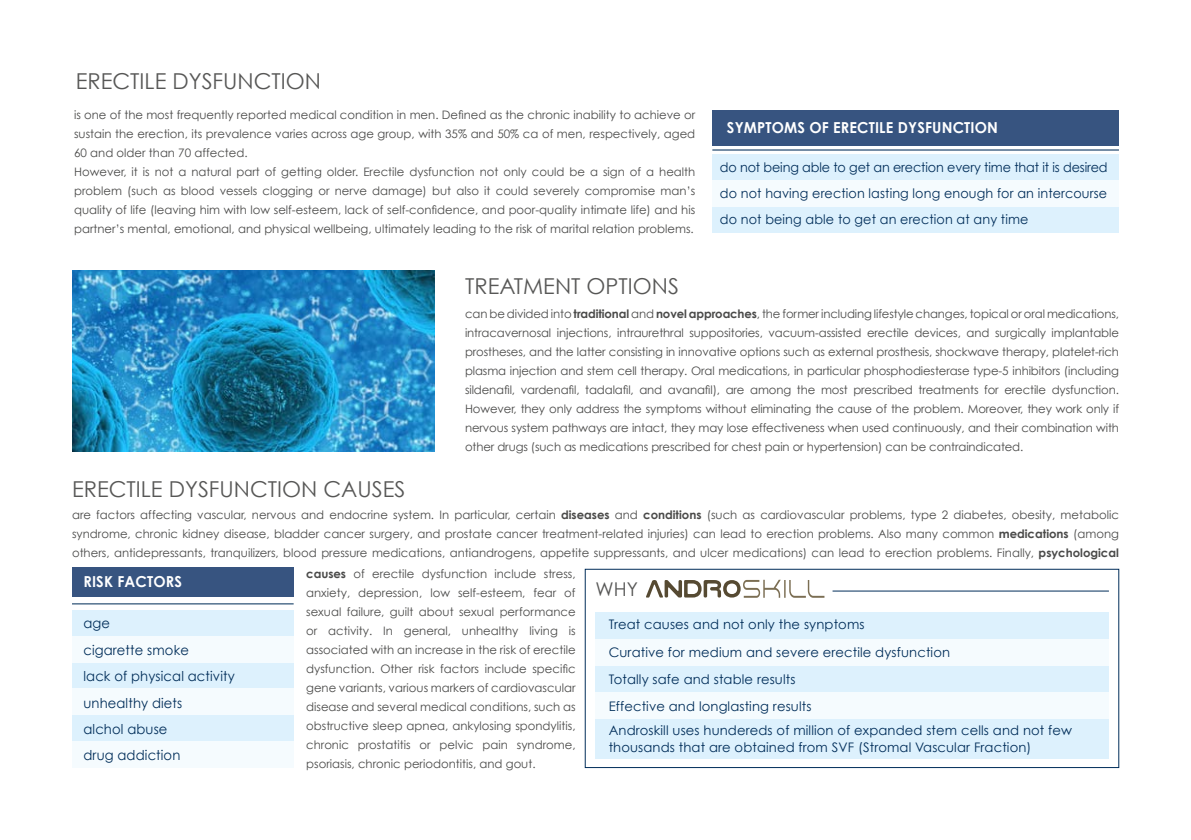
<style>
.page{position:relative;width:1191px;height:840px;background:#fff}
.page>*{position:absolute;margin:0;border:0;box-sizing:border-box;transform-origin:0 0}
.t1{font:21.8px "Century Gothic";color:#575756}
.t2{font:19px "Century Gothic";color:#575756}
.t3{font:700 15.2px "Century Gothic";letter-spacing:.01em;color:#fff;scale:.96 1}
.t4{font:13.6px "Century Gothic";letter-spacing:.01em;color:#002d59;scale:.96 1}
.t5{font:13.2px/17.6px "Century Gothic";letter-spacing:.01em;color:#002d59}
.t6{font:13.2px "Century Gothic";letter-spacing:-.01em;color:#002d59}
.t7{font:11.6px/19px "Century Gothic";color:#4a4a49;text-align:justify}
.s1{font-weight:700}
</style>
<div class="page">
<img style="left:72px;top:270px;width:363px;height:181px">
<div style="left:72px;top:610px;width:222px;height:26px;background:#ddf1fd"></div>
<div style="left:72px;top:662px;width:222px;height:26px;background:#ddf1fd"></div>
<div style="left:72px;top:714px;width:222px;height:26px;background:#ddf1fd"></div>
<div style="left:72px;top:636px;width:222px;height:26px;background:#f5fbfe"></div>
<div style="left:72px;top:688px;width:222px;height:26px;background:#f5fbfe"></div>
<div style="left:72px;top:740px;width:222px;height:26px;background:#f5fbfe"></div>
<hr style="left:72px;top:603px;width:222px;height:1px;background:#002d59">
<div style="left:72px;top:567px;width:222px;height:29px;background:#375480"></div>
<div style="left:712px;top:154px;width:407px;height:26px;background:#ddf1fd"></div>
<div style="left:712px;top:207px;width:407px;height:26px;background:#ddf1fd"></div>
<div style="left:712px;top:180px;width:407px;height:27px;background:#f5fbfe"></div>
<hr style="left:712px;top:150px;width:407px;height:1px;background:#002d59">
<div style="left:712px;top:110px;width:407px;height:35px;background:#375480"></div>
<div style="left:585px;top:568px;width:534px;height:199px;border:1px solid #002d59"></div>
<hr style="left:832px;top:590px;width:277px;height:1px;background:#002d59">
<div style="left:595px;top:612px;width:514px;height:27px;background:#ddf1fd"></div>
<div style="left:595px;top:665px;width:514px;height:27px;background:#ddf1fd"></div>
<div style="left:595px;top:718px;width:514px;height:40px;background:#ddf1fd"></div>
<div style="left:595px;top:639px;width:514px;height:26px;background:#f5fbfe"></div>
<div style="left:595px;top:692px;width:514px;height:26px;background:#f5fbfe"></div>
<svg style="left:646px;top:579px;width:178px;height:18px"></svg>
<h1 class="t1" style="left:76px;top:67px;width:247px">ERECTILE DYSFUNCTION</h1>
<p class="t7" style="left:74px;top:105px;width:622px;text-align:left">is one of the most frequently reported medical condition in men. Defined as the chronic inability to achieve or sustain the erection, its prevalence varies across age group, with 35% and 50% ca of men, respectively, aged 60 and older than 70 affected.<br>However, it is not a natural part of getting older. Erectile dysfunction not only could be a sign of a health problem (such as blood vessels clogging or nerve damage) but also it could severely compromise man’s quality of life (leaving him with low self-esteem, lack of self-confidence, and poor-quality intimate life) and his partner’s mental, emotional, and physical wellbeing, ultimately leading to the risk of marital relation problems.</p>
<h3 class="t3" style="left:727px;top:118px;width:284px">SYMPTOMS OF ERECTILE DYSFUNCTION</h3>
<p class="t6" style="left:720px;top:159px;width:389px">do not being able to get an erection every time that it is desired</p>
<p class="t5" style="left:720px;top:210px;width:310px">do not being able to get an erection at any time</p>
<p class="t5" style="left:720px;top:184px;width:389px">do not having erection lasting long enough for an intercourse</p>
<h1 class="t1" style="left:465px;top:273px;width:215px">TREATMENT OPTIONS</h1>
<p class="t7" style="left:465px;top:304px;width:655px">can be divided into <span class="s1">traditional</span> and <span class="s1">novel approaches</span>, the former including lifestyle changes, topical or oral medications, intracavernosal injections, intraurethral suppositories, vacuum-assisted erectile devices, and surgically implantable prostheses, and the latter consisting in innovative options such as external prosthesis, shockwave therapy, platelet-rich plasma injection and stem cell therapy. Oral medications, in particular phosphodiesterase type-5 inhibitors (including sildenafil, vardenafil, tadalafil, and avanafil), are among the most prescribed treatments for erectile dysfunction.<br>However, they only address the symptoms without eliminating the cause of the problem. Moreover, they work only if nervous system pathways are intact, they may lose effectiveness when used continuously, and their combination with other drugs (such as medications prescribed for chest pain or hypertension) can be contraindicated.</p>
<h1 class="t1" style="left:72px;top:476px;width:335px">ERECTILE DYSFUNCTION CAUSES</h1>
<p class="t7" style="left:72px;top:504px;width:1048px">are factors affecting vascular, nervous and endocrine system. In particular, certain <span class="s1">diseases</span> and <span class="s1">conditions</span> (such as cardiovascular problems, type 2 diabetes, obesity, metabolic syndrome, chronic kidney disease, bladder cancer surgery, and prostate cancer treatment-related injuries) can lead to erection problems. Also many common <span class="s1">medications</span> (among others, antidepressants, tranquilizers, blood pressure medications, antiandrogens, appetite suppressants, and ulcer medications) can lead to erection problems. Finally, <span class="s1">psychological</span></p>
<p class="t7" style="left:306px;top:563px;width:271px"><span class="s1">causes</span> of erectile dysfunction include stress, anxiety, depression, low self-esteem, fear of sexual failure, guilt about sexual performance or activity. In general, unhealthy living is associated with an increase in the risk of erectile dysfunction. Other risk factors include specific gene variants, various markers of cardiovascular disease and several medical conditions, such as obstructive sleep apnea, ankylosing spondylitis, chronic prostatitis or pelvic pain syndrome, psoriasis, chronic periodontitis, and gout.</p>
<h3 class="t3" style="left:83px;top:571px;width:104px">RISK FACTORS</h3>
<h2 class="t2" style="left:595px;top:577px;width:44px">WHY</h2>
<p class="t5" style="left:608px;top:615px;width:257px">Treat causes and not only the synptoms</p>
<p class="t4" style="left:83px;top:614px;width:29px">age</p>
<p class="t4" style="left:83px;top:641px;width:111px">cigarette smoke</p>
<p class="t5" style="left:608px;top:643px;width:343px">Curative for medium and severe erectile dysfunction</p>
<p class="t4" style="left:83px;top:667px;width:159px">lack of physical activity</p>
<p class="t5" style="left:608px;top:670px;width:188px">Totally safe and stable results</p>
<p class="t4" style="left:83px;top:694px;width:104px">unhealthy diets</p>
<p class="t5" style="left:608px;top:696px;width:204px">Effective and longlasting results</p>
<p class="t4" style="left:83px;top:720px;width:89px">alchol abuse</p>
<p class="t5" style="left:608px;top:720px;width:465px">Androskill uses hundereds of million of expanded stem cells and not few thousands that are obtained from SVF (Stromal Vascular Fraction)</p>
<p class="t4" style="left:83px;top:746px;width:102px">drug addiction</p>
</div>
